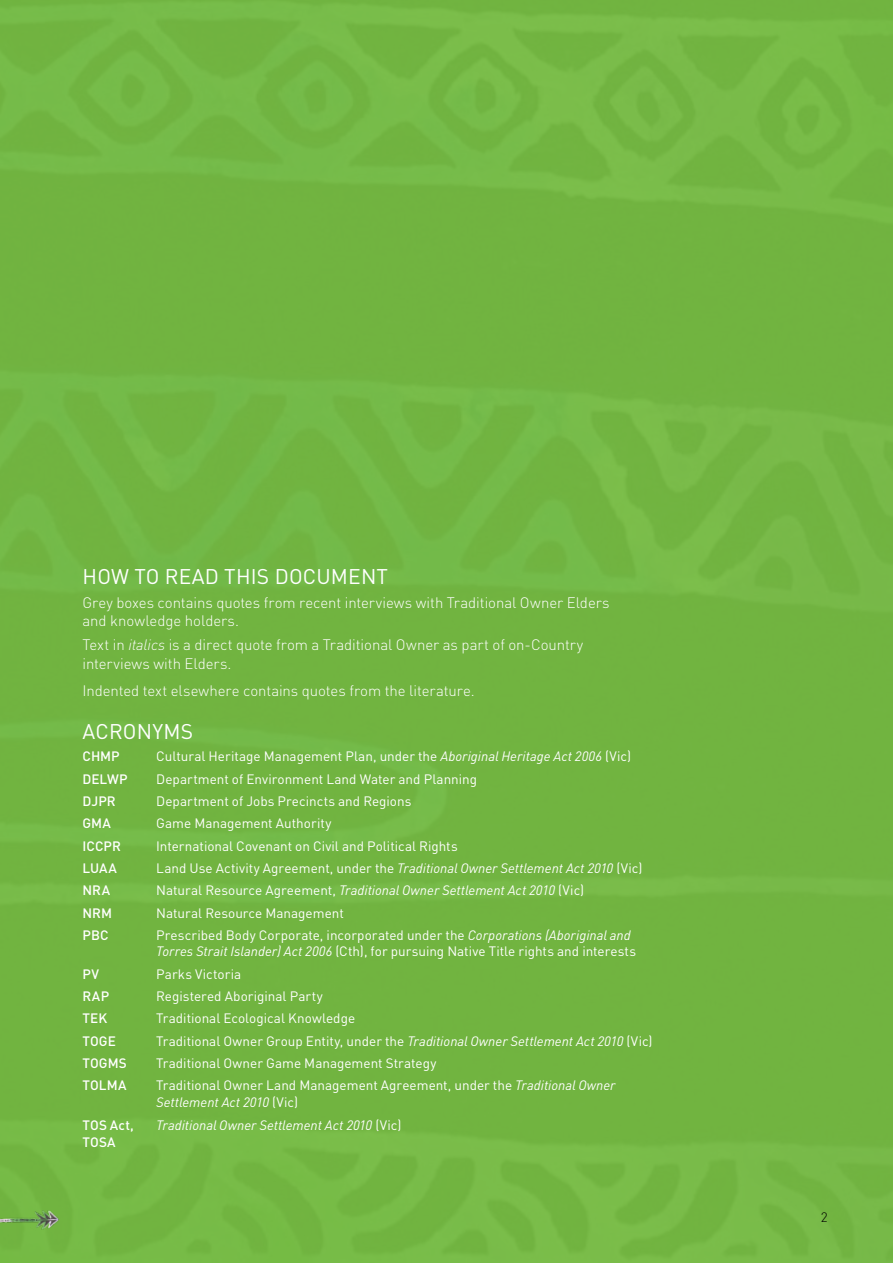
<style>
.page{position:relative;width:893px;height:1263px;background:#fff}
.page>*{position:absolute;margin:0;border:0;box-sizing:border-box;transform-origin:0 0}
.t1{font:21px "DINOT";letter-spacing:.01em;color:#fff}
.t2{font:300 15px/18.8px "DINOT";letter-spacing:-.005em;color:#fff}
.t3{font:13.5px/16.5px "DINOT";color:#fff}
.t4{font:italic 13.5px "DINOT";color:#fff}
.t5{font:500 13.5px/16.5px "DINOT";letter-spacing:.005em;color:#fff}
.t6{font:300 13.5px "DINOT";color:#000}
.s1{font-style:italic}
.s2{font-style:normal}
</style>
<div class="page">
<img style="left:0;top:0;width:893px;height:1263px">
<img style="left:0;top:1207px;width:62px;height:23px">
<h1 class="t1" style="left:83px;top:563px;width:307px">HOW TO READ THIS DOCUMENT</h1>
<p class="t2" style="left:83px;top:593px;width:528px">Grey boxes contains quotes from recent interviews with Traditional Owner Elders and knowledge holders.</p>
<p class="t2" style="left:83px;top:635px;width:502px">Text in <span class="s1">italics</span> is a direct quote from a Traditional Owner as part of on-Country interviews with Elders.</p>
<p class="t2" style="left:83px;top:681px;width:394px">Indented text elsewhere contains quotes from the literature.</p>
<h1 class="t1" style="left:83px;top:718px;width:112px">ACRONYMS</h1>
<p class="t5" style="left:83px;top:748px;width:39px">CHMP</p>
<p class="t3" style="left:156px;top:748px;width:476px">Cultural Heritage Management Plan, under the <span class="s1">Aboriginal Heritage Act 2006</span> (Vic)</p>
<p class="t5" style="left:83px;top:770px;width:47px">DELWP</p>
<p class="t3" style="left:156px;top:770px;width:322px">Department of Environment Land Water and Planning</p>
<p class="t5" style="left:83px;top:792px;width:35px">DJPR</p>
<p class="t3" style="left:156px;top:792px;width:257px">Department of Jobs Precincts and Regions</p>
<p class="t5" style="left:83px;top:815px;width:30px">GMA</p>
<p class="t3" style="left:156px;top:815px;width:177px">Game Management Authority</p>
<p class="t5" style="left:83px;top:837px;width:40px">ICCPR</p>
<p class="t3" style="left:156px;top:837px;width:303px">International Covenant on Civil and Political Rights</p>
<p class="t5" style="left:83px;top:859px;width:36px">LUAA</p>
<p class="t3" style="left:156px;top:859px;width:488px">Land Use Activity Agreement, under the <span class="s1">Traditional Owner Settlement Act 2010</span> (Vic)</p>
<p class="t5" style="left:83px;top:882px;width:29px">NRA</p>
<p class="t4" style="left:156px;top:882px;width:429px"><span class="s2">Natural Resource Agreement,</span> Traditional Owner Settlement Act 2010 <span class="s2">(Vic)</span></p>
<p class="t5" style="left:83px;top:904px;width:31px">NRM</p>
<p class="t3" style="left:156px;top:904px;width:189px">Natural Resource Management</p>
<p class="t5" style="left:83px;top:926px;width:28px">PBC</p>
<p class="t3" style="left:156px;top:926px;width:481px">Prescribed Body Corporate, incorporated under the <span class="s1">Corporations (Aboriginal and<br>Torres Strait Islander) Act 2006</span> (Cth), for pursuing Native Title rights and interests</p>
<p class="t5" style="left:83px;top:965px;width:18px">PV</p>
<p class="t3" style="left:156px;top:965px;width:87px">Parks Victoria</p>
<p class="t5" style="left:83px;top:987px;width:28px">RAP</p>
<p class="t3" style="left:156px;top:987px;width:168px">Registered Aboriginal Party</p>
<p class="t5" style="left:83px;top:1010px;width:26px">TEK</p>
<p class="t3" style="left:156px;top:1010px;width:200px">Traditional Ecological Knowledge</p>
<p class="t5" style="left:83px;top:1032px;width:35px">TOGE</p>
<p class="t3" style="left:156px;top:1032px;width:498px">Traditional Owner Group Entity, under the <span class="s1">Traditional Owner Settlement Act 2010</span> (Vic)</p>
<p class="t5" style="left:83px;top:1054px;width:46px">TOGMS</p>
<p class="t3" style="left:156px;top:1054px;width:282px">Traditional Owner Game Management Strategy</p>
<p class="t5" style="left:83px;top:1077px;width:45px">TOLMA</p>
<p class="t3" style="left:156px;top:1077px;width:461px">Traditional Owner Land Management Agreement, under the <span class="s1">Traditional Owner<br>Settlement Act 2010</span> (Vic)</p>
<p class="t5" style="left:83px;top:1117px;width:53px">TOS Act,<br>TOSA</p>
<p class="t4" style="left:156px;top:1117px;width:247px">Traditional Owner Settlement Act 2010 <span class="s2">(Vic)</span></p>
<p class="t6" style="left:821px;top:1209px;width:8px">2</p>
</div>
